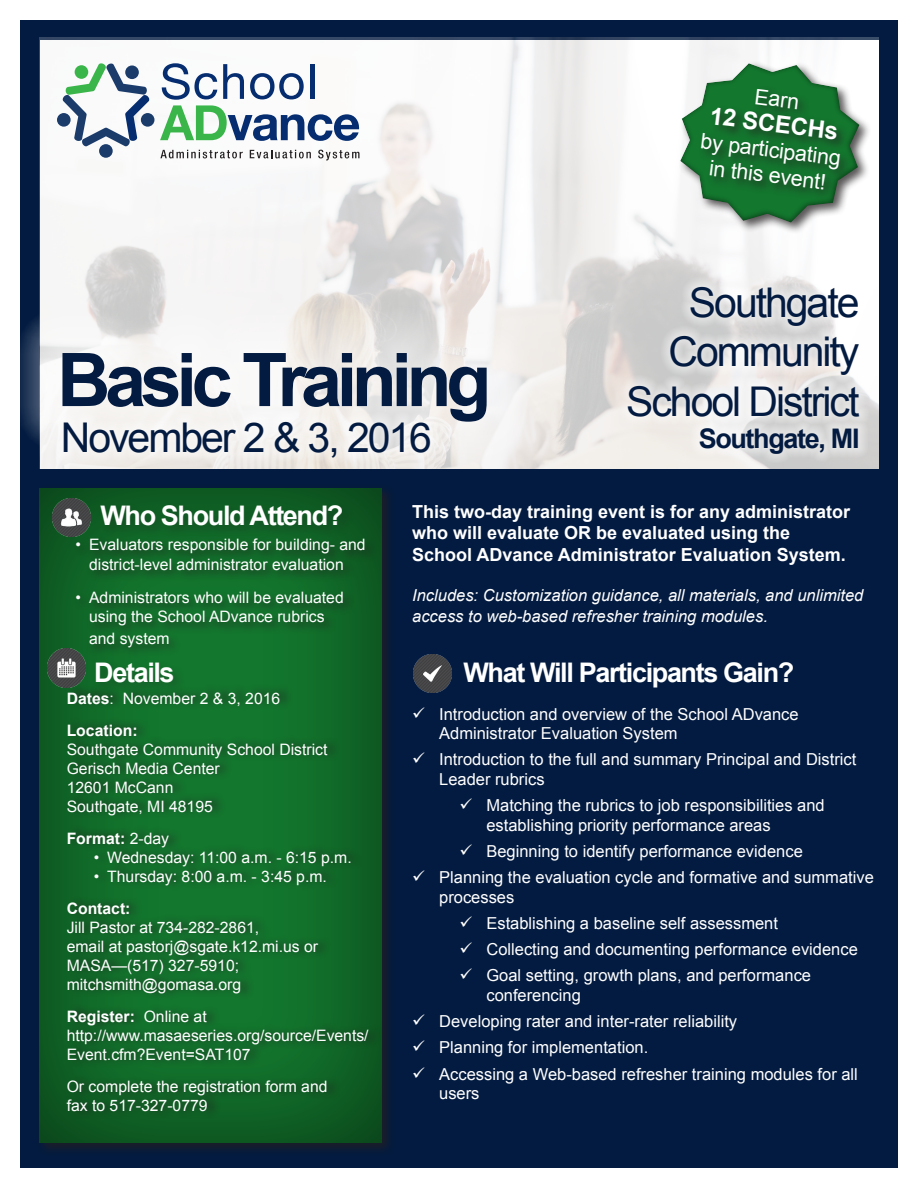
<style>
.page{position:relative;width:918px;height:1188px;background:#fff}
.page>*{position:absolute;margin:0;border:0;box-sizing:border-box;transform-origin:0 0}
.t1{font:700 74.1px "Arial";letter-spacing:-.075em;color:#031b40}
.t2{font:40.95px/49.2px "Arial";letter-spacing:-.05em;color:#031b40;text-align:right}
.t3{font:700 27px "Arial";letter-spacing:-.05em;color:#fff}
.t4{font:700 27px "Arial";letter-spacing:-.05em;color:#031b40}
.t5{font:700 24px "Arial";color:#fff}
.t6{font:21.45px/25.5px "Arial";color:#fff;text-align:center}
.Paragraph_Style_1{font:700 18px/21.6px "Arial";color:#fff}
.t7{font:16.5px/19.5px "Arial";color:#fff}
.t8{font:italic 16.5px/21.6px "Arial";color:#fff}
.t9{font:15.75px/18.9px "Arial";color:#fff}
.t10{font:700 15.75px "Arial";color:#fff}
.s1{font-weight:700}
.s2{font-weight:400}
</style>
<div class="page">
<div style="left:20px;top:20px;width:878px;height:1148px;background:#031b40"></div>
<img style="left:40px;top:38px;width:838px;height:431px">
<svg style="left:62px;top:63px;width:88px;height:84px"></svg>
<div style="left:125px;top:65px;width:14px;height:14px;background:#1b3c6b;border-radius:50%"></div>
<div style="left:99px;top:144px;width:14px;height:14px;background:#1b3c6b;border-radius:50%"></div>
<div style="left:75px;top:65px;width:13px;height:14px;background:#3ab54a;border-radius:50%"></div>
<div style="left:57px;top:113px;width:14px;height:14px;background:#1b3c6b;border-radius:50%"></div>
<div style="left:141px;top:113px;width:13px;height:14px;background:#1b3c6b;border-radius:50%"></div>
<svg style="left:160px;top:150px;width:83px;height:8px"></svg>
<svg style="left:250px;top:150px;width:61px;height:8px"></svg>
<svg style="left:318px;top:150px;width:41px;height:10px"></svg>
<svg style="left:160px;top:63px;width:199px;height:78px"></svg>
<svg style="left:20px;top:306px;width:513px;height:163px;fill:#f5f3f1"></svg>
<svg style="left:54px;top:411px;width:387px;height:57px;fill:#f5f3f0"></svg>
<svg style="left:618px;top:277px;width:252px;height:186px"></svg>
<div style="left:36px;top:485px;width:360px;height:671px;background:#091b39"></div>
<div style="left:39px;top:487px;width:345px;height:656px;background:#231f20;opacity:.62"></div>
<div style="left:74px;top:536px;width:304px;height:123px;background:#231f20;opacity:.75"></div>
<div style="left:66px;top:684px;width:317px;height:435px;background:#231f20;opacity:.75"></div>
<div style="left:98px;top:502px;width:257px;height:37px;background:#105c24"></div>
<div style="left:93px;top:659px;width:93px;height:36px;background:#136b2b"></div>
<img style="left:413px;top:654px;width:38px;height:39px">
<img style="left:48px;top:649px;width:38px;height:38px">
<img style="left:52px;top:498px;width:38px;height:39px">
<div style="left:677px;top:61px;width:194px;height:174px;background:#231f20;opacity:.75"></div>
<svg style="left:677px;top:58px;width:187px;height:167px"></svg>
<div style="left:698px;top:86px;width:154px;height:116px;background:#231f20;opacity:.75"></div>
<p class="t1" style="left:57px;top:328px;width:436px">Basic Training</p>
<p class="t2" style="left:61px;top:412px;width:373px">November 2 &amp; 3, 2016</p>
<p class="t6" style="left:756px;top:83px;width:46px;rotate:7deg">Earn</p>
<p class="t5" style="left:712px;top:99px;width:130px;rotate:7deg">12 SCECHs</p>
<p class="t6" style="left:702px;top:128px;width:142px;rotate:7deg">by participating in this event!</p>
<p class="t2" style="left:689px;top:278px;width:172px">Southgate</p>
<p class="t2" style="left:626px;top:327px;width:235px">Community<br>School District</p>
<p class="t4" style="left:699px;top:419px;width:162px">Southgate, MI</p>
<p class="t3" style="left:100px;top:497px;width:245px">Who Should Attend?</p>
<p class="t9" style="left:76px;top:535px;width:292px;line-height:19.5px;text-align:center">• Evaluators responsible for building- and district-level administrator evaluation</p>
<p class="t9" style="left:76px;top:587px;width:270px;line-height:19.5px;text-align:center">• Administrators who will be evaluated using the School ADvance rubrics</p>
<p class="t9" style="left:89px;top:629px;width:82px">and system</p>
<p class="Paragraph_Style_1" style="left:412px;top:501px;width:440px">This two-day training event is for any administrator who will evaluate OR be evaluated using the<br>School ADvance Administrator Evaluation System.</p>
<p class="t8" style="left:412px;top:584px;width:453px">Includes: Customization guidance, all materials, and unlimited access to web-based refresher training modules.</p>
<p class="t3" style="left:94px;top:653px;width:82px">Details</p>
<p class="t3" style="left:464px;top:653px;width:332px">What Will Participants Gain?</p>
<p class="t9" style="left:67px;top:688px;width:215px"><span class="s1">Dates</span>: November 2 &amp; 3, 2016</p>
<p class="t9" style="left:67px;top:721px;width:262px"><span class="s1">Location:<br></span>Southgate Community School District<br>Gerisch Media Center<br>12601 McCann<br>Southgate, MI 48195</p>
<p class="t10" style="left:67px;top:827px;width:104px">Format: <span class="s2">2-day</span></p>
<p class="t9" style="left:94px;top:848px;width:260px">• Wednesday: 11:00 a.m. - 6:15 p.m.</p>
<p class="t9" style="left:94px;top:867px;width:235px">• Thursday: 8:00 a.m. - 3:45 p.m.</p>
<p class="t9" style="left:67px;top:899px;width:253px"><span class="s1">Contact:<br></span>Jill Pastor at 734-282-2861,<br>email at pastorj@sgate.k12.mi.us or<br>MASA—(517) 327-5910; mitchsmith@gomasa.org</p>
<p class="t9" style="left:67px;top:1007px;width:303px"><span class="s1">Register:</span> Online at http://www.masaeseries.org/source/Events/<br>Event.cfm?Event=SAT107</p>
<p class="t9" style="left:67px;top:1077px;width:262px">Or complete the registration form and fax to 517-327-0779</p>
<p class="t7" style="left:439px;top:704px;width:361px">Introduction and overview of the School ADvance<br>Administrator Evaluation System</p>
<p class="t7" style="left:439px;top:750px;width:419px">Introduction to the full and summary Principal and District<br>Leader rubrics</p>
<p class="t7" style="left:486px;top:795px;width:340px">Matching the rubrics to job responsibilities and establishing priority performance areas</p>
<p class="t7" style="left:486px;top:841px;width:318px">Beginning to identify performance evidence</p>
<p class="t7" style="left:439px;top:867px;width:436px">Planning the evaluation cycle and formative and summative processes</p>
<p class="t7" style="left:486px;top:913px;width:293px">Establishing a baseline self assessment</p>
<p class="t7" style="left:486px;top:939px;width:373px">Collecting and documenting performance evidence</p>
<p class="t7" style="left:486px;top:966px;width:326px">Goal setting, growth plans, and performance conferencing</p>
<p class="t7" style="left:439px;top:1011px;width:300px">Developing rater and inter-rater reliability</p>
<p class="t7" style="left:439px;top:1038px;width:211px">Planning for implementation.</p>
<p class="t7" style="left:439px;top:1064px;width:420px">Accessing a Web-based refresher training modules for all users</p>
</div>
